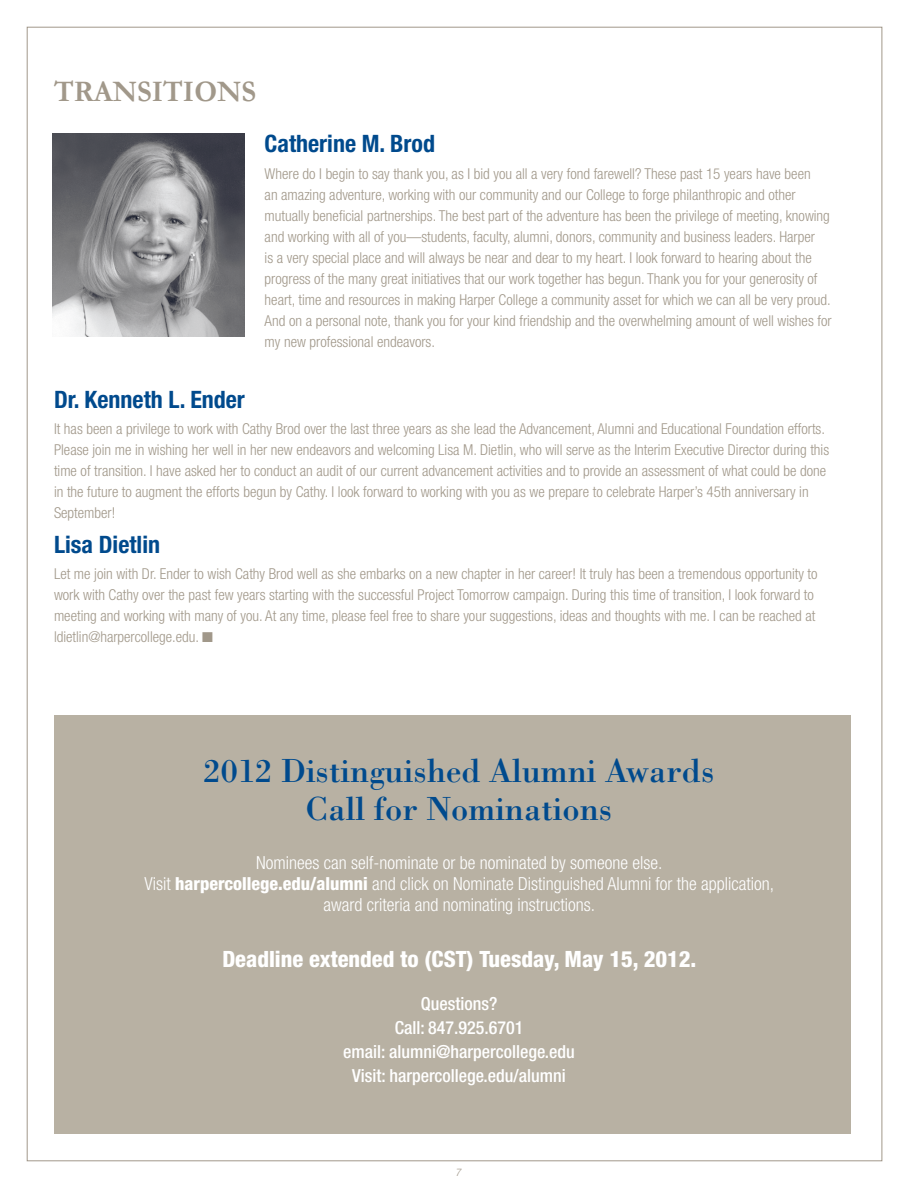
<style>
.page{position:relative;width:918px;height:1188px;background:#fff}
.page>*{position:absolute;margin:0;border:0;box-sizing:border-box;transform-origin:0 0}
.t1{font:34.5px/37.5px "Bodoni";color:#004a8d;text-align:center}
.t2{font:700 30px "Garamond";color:#a1988a;scale:.96 1}
.t3{font:700 condensed 24px "Helvetica Neue LT Std";color:#004a8d}
.t4{font:800 condensed 22.5px "Helvetica Neue LT Std";color:#fff}
.t5{font:300 condensed 18px/21px "Helvetica Neue LT Std";color:#fff;text-align:center}
.t6{font:500 condensed 18px/24px "Helvetica Neue LT Std";color:#fff;text-align:center}
.t7{font:300 condensed 15px/21px "Helvetica Neue LT Std";color:#a1988a}
.t8{font:italic 300 10.5px "Helvetica Neue LT Std";color:#a1988a}
.s1{font-weight:800}
</style>
<div class="page">
<div style="left:54px;top:716px;width:796px;height:418px;background:#b8b1a3"></div>
<img style="left:53px;top:134px;width:191px;height:203px">
<h2 class="t2" style="left:54px;top:73px;width:212px">TRANSITIONS</h2>
<h3 class="t3" style="left:265px;top:129px;width:172px">Catherine M. Brod</h3>
<p class="t7" style="left:265px;top:163px;width:569px">Where do I begin to say thank you, as I bid you all a very fond farewell? These past 15 years have been<br>an amazing adventure, working with our community and our College to forge philanthropic and other mutually beneficial partnerships. The best part of the adventure has been the privilege of meeting, knowing and working with all of you—students, faculty, alumni, donors, community and business leaders. Harper<br>is a very special place and will always be near and dear to my heart. I look forward to hearing about the progress of the many great initiatives that our work together has begun. Thank you for your generosity of heart, time and resources in making Harper College a community asset for which we can all be very proud.<br>And on a personal note, thank you for your kind friendship and the overwhelming amount of well wishes for my new professional endeavors.</p>
<h3 class="t3" style="left:54px;top:385px;width:192px">Dr. Kenneth L. Ender</h3>
<p class="t7" style="left:54px;top:419px;width:777px">It has been a privilege to work with Cathy Brod over the last three years as she lead the Advancement, Alumni and Educational Foundation efforts.<br>Please join me in wishing her well in her new endeavors and welcoming Lisa M. Dietlin, who will serve as the Interim Executive Director during this time of transition. I have asked her to conduct an audit of our current advancement activities and to provide an assessment of what could be done in the future to augment the efforts begun by Cathy. I look forward to working with you as we prepare to celebrate Harper’s 45th anniversary in September!</p>
<h3 class="t3" style="left:54px;top:530px;width:108px">Lisa Dietlin</h3>
<p class="t7" style="left:54px;top:563px;width:765px">Let me join with Dr. Ender to wish Cathy Brod well as she embarks on a new chapter in her career! It truly has been a tremendous opportunity to work with Cathy over the past few years starting with the successful Project Tomorrow campaign. During this time of transition, I look forward to meeting and working with many of you. At any time, please feel free to share your suggestions, ideas and thoughts with me. I can be reached at ldietlin@harpercollege.edu. ■</p>
<h1 class="t1" style="left:204px;top:752px;width:512px">2012 Distinguished Alumni Awards<br>Call for Nominations</h1>
<p class="t5" style="left:145px;top:852px;width:631px">Nominees can self-nominate or be nominated by someone else.<br>Visit <span class="s1">harpercollege.edu/alumni</span> and click on Nominate Distinguished Alumni for the application, award criteria and nominating instructions.</p>
<h3 class="t4" style="left:222px;top:945px;width:476px">Deadline extended to (CST) Tuesday, May 15, 2012.</h3>
<p class="t6" style="left:343px;top:992px;width:233px">Questions?<br>Call: 847.925.6701<br>email: alumni@harpercollege.edu<br>Visit: harpercollege.edu/alumni</p>
<p class="t8" style="left:456px;top:1166px;width:7px">7</p>
</div>
